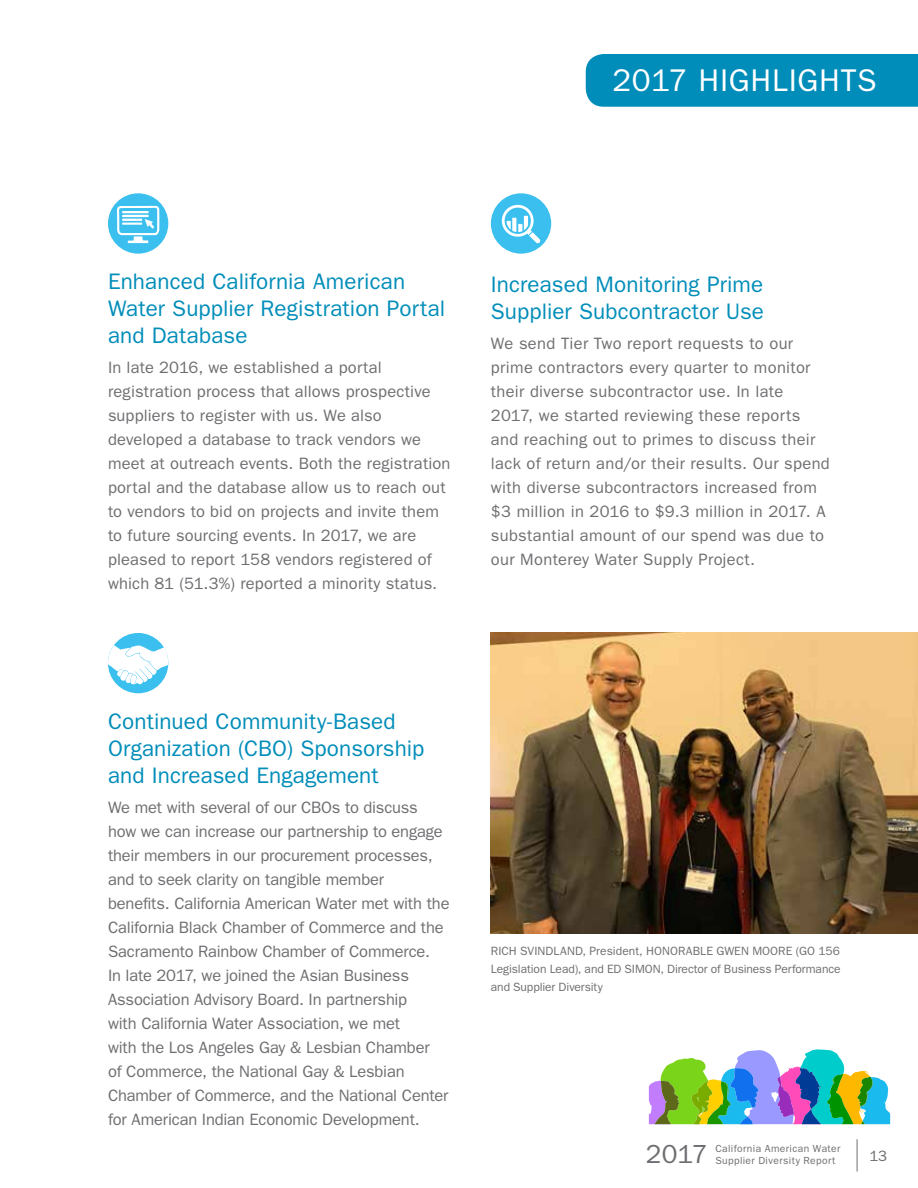
<style>
.page{position:relative;width:918px;height:1188px;background:#fff}
.page>*{position:absolute;margin:0;border:0;box-sizing:border-box;transform-origin:0 0}
.t1{font:31.5px "ITC Franklin Gothic Std";letter-spacing:.02em;color:#fff}
.t2{font:26.25px "ITC Franklin Gothic Std";color:#6d6e71}
.t3{font:22.5px/27px "ITC Franklin Gothic Std";letter-spacing:.005em;color:#008db9}
.t4{font:16.5px/24px "ITC Franklin Gothic Std";letter-spacing:.005em;color:#6d6e71}
.t5{font:15px "ITC Franklin Gothic Std";color:#6d6e71}
.t6{font:12px/18px "ITC Franklin Gothic Std";letter-spacing:-.005em;color:#6d6e71;text-align:justify}
.t7{font:10.35px/11.2px "ITC Franklin Gothic Std";letter-spacing:.04em;color:#6d6e71}
</style>
<div class="page">
<hr style="left:857px;top:1139px;width:1px;height:33px;background:#6d6e71">
<svg style="left:649px;top:1049px;width:241px;height:75px"></svg>
<div style="left:586px;top:54px;width:332px;height:53px;background:#008db9"></div>
<div style="left:108px;top:193px;width:60px;height:61px;background:#3abfef;border-radius:50%"></div>
<svg style="left:117px;top:206px;width:42px;height:37px"></svg>
<div style="left:491px;top:193px;width:60px;height:61px;background:#3abfef;border-radius:50%"></div>
<svg style="left:501px;top:204px;width:40px;height:39px"></svg>
<div style="left:108px;top:633px;width:60px;height:60px;background:#3abfef;border-radius:50%"></div>
<svg style="left:108px;top:645px;width:60px;height:40px"></svg>
<img style="left:491px;top:633px;width:427px;height:300px">
<h1 class="t1" style="left:613px;top:62px;width:266px">2017 HIGHLIGHTS</h1>
<h3 class="t3" style="left:108px;top:268px;width:339px">Enhanced California American<br>Water Supplier Registration Portal and Database</h3>
<p class="t4" style="left:108px;top:356px;width:344px">In late 2016, we established a portal registration process that allows prospective suppliers to register with us. We also developed a database to track vendors we meet at outreach events. Both the registration portal and the database allow us to reach out to vendors to bid on projects and invite them to future sourcing events. In 2017, we are pleased to report 158 vendors registered of which 81 (51.3%) reported a minority status.</p>
<h3 class="t3" style="left:491px;top:271px;width:275px">Increased Monitoring Prime<br>Supplier Subcontractor Use</h3>
<p class="t4" style="left:491px;top:332px;width:340px">We send Tier Two report requests to our prime contractors every quarter to monitor their diverse subcontractor use. In late<br>2017, we started reviewing these reports and reaching out to primes to discuss their lack of return and/or their results. Our spend with diverse subcontractors increased from $3 million in 2016 to $9.3 million in 2017. A substantial amount of our spend was due to our Monterey Water Supply Project.</p>
<h3 class="t3" style="left:108px;top:708px;width:318px">Continued Community-Based<br>Organization (CBO) Sponsorship and Increased Engagement</h3>
<p class="t4" style="left:108px;top:795px;width:343px">We met with several of our CBOs to discuss how we can increase our partnership to engage their members in our procurement processes, and to seek clarity on tangible member benefits. California American Water met with the California Black Chamber of Commerce and the Sacramento Rainbow Chamber of Commerce.<br>In late 2017, we joined the Asian Business Association Advisory Board. In partnership<br>with California Water Association, we met<br>with the Los Angeles Gay &amp; Lesbian Chamber<br>of Commerce, the National Gay &amp; Lesbian Chamber of Commerce, and the National Center for American Indian Economic Development.</p>
<p class="t6" style="left:491px;top:942px;width:351px">RICH SVINDLAND, President, HONORABLE GWEN MOORE (GO 156<br>Legislation Lead), and ED SIMON, Director of Business Performance and Supplier Diversity</p>
<h2 class="t2" style="left:646px;top:1139px;width:63px">2017</h2>
<p class="t5" style="left:869px;top:1147px;width:19px">13</p>
<p class="t7" style="left:715px;top:1143px;width:127px">California American Water<br>Supplier Diversity Report</p>
</div>
